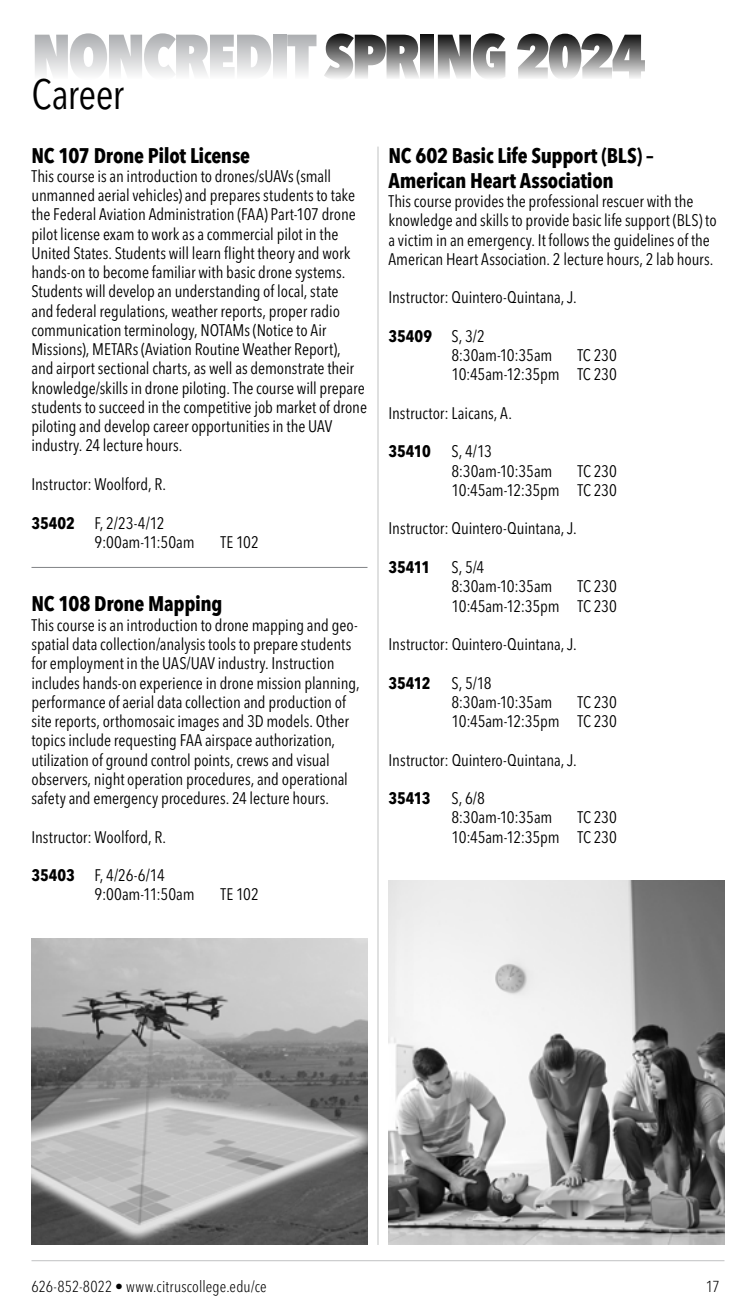
<style>
.page{position:relative;width:756px;height:1308px;background:#fff}
.page>*{position:absolute;margin:0;border:0;box-sizing:border-box;transform-origin:0 0}
.t1{font:800 condensed 63px "Avenir Next LT Pro";letter-spacing:-.045em;color:#000}
.t2{font:condensed 42px "Avenir Next LT Pro";letter-spacing:-.015em;color:#000}
.t3{font:700 condensed 21px/25.2px "Avenir Next LT Pro";letter-spacing:-.015em;color:#000}
.t4{font:condensed 16.62px/19.2px "Avenir Next LT Pro";letter-spacing:-.005em;color:#000}
.t5{font:700 condensed 16.62px "Avenir Next LT Pro";letter-spacing:-.02em;color:#000}
.t6{font:300 condensed 15.75px "Avenir Next LT Pro";letter-spacing:.01em;color:#000}
.s1{color:#a7a9ac}
.s2{font-weight:700}
</style>
<div class="page">
<hr style="left:32px;top:1260px;width:692px;height:1px;background:#808285">
<hr style="left:32px;top:567px;width:336px;height:1px;background:#808285">
<hr style="left:378px;top:147px;width:1px;height:1097px;background:#808285">
<img style="left:32px;top:938px;width:336px;height:306px">
<img style="left:388px;top:880px;width:336px;height:364px">
<h1 class="t1" style="left:32px;top:18px;width:617px"><span class="s1">NONCREDIT</span> SPRING 2024</h1>
<h2 class="t2" style="left:32px;top:69px;width:94px">Career</h2>
<p class="t3" style="left:32px;top:142px;width:220px">NC 107 Drone Pilot License</p>
<p class="t4" style="left:32px;top:166px;width:337px">This course is an introduction to drones/sUAVs (small unmanned aerial vehicles) and prepares students to take the Federal Aviation Administration (FAA) Part-107 drone pilot license exam to work as a commercial pilot in the United States. Students will learn flight theory and work hands-on to become familiar with basic drone systems.<br>Students will develop an understanding of local, state<br>and federal regulations, weather reports, proper radio communication terminology, NOTAMs (Notice to Air Missions), METARs (Aviation Routine Weather Report),<br>and airport sectional charts, as well as demonstrate their knowledge/skills in drone piloting. The course will prepare students to succeed in the competitive job market of drone piloting and develop career opportunities in the UAV industry. 24 lecture hours.</p>
<p class="t4" style="left:32px;top:474px;width:136px">Instructor: Woolford, R.</p>
<p class="t4" style="left:94px;top:513px;width:102px;text-indent:-63px"><span class="s2">35402</span> F, 2/23-4/12<br>9:00am-11:50am</p>
<p class="t4" style="left:220px;top:532px;width:40px">TE 102</p>
<p class="t3" style="left:32px;top:591px;width:193px">NC 108 Drone Mapping</p>
<p class="t4" style="left:32px;top:615px;width:330px">This course is an introduction to drone mapping and geo&shy;spatial data collection/analysis tools to prepare students for employment in the UAS/UAV industry. Instruction includes hands-on experience in drone mission planning, performance of aerial data collection and production of site reports, orthomosaic images and 3D models. Other topics include requesting FAA airspace authorization, utilization of ground control points, crews and visual observers, night operation procedures, and operational safety and emergency procedures. 24 lecture hours.</p>
<p class="t4" style="left:32px;top:827px;width:136px">Instructor: Woolford, R.</p>
<p class="t4" style="left:94px;top:865px;width:102px;text-indent:-63px"><span class="s2">35403</span> F, 4/26-6/14<br>9:00am-11:50am</p>
<p class="t4" style="left:220px;top:884px;width:40px">TE 102</p>
<p class="t3" style="left:388px;top:142px;width:267px">NC 602 Basic Life Support (BLS) –<br>American Heart Association</p>
<p class="t4" style="left:388px;top:191px;width:330px">This course provides the professional rescuer with the knowledge and skills to provide basic life support (BLS) to a victim in an emergency. It follows the guidelines of the American Heart Association. 2 lecture hours, 2 lab hours.</p>
<p class="t4" style="left:388px;top:288px;width:190px">Instructor: Quintero-Quintana, J.</p>
<p class="t4" style="left:451px;top:326px;width:102px;text-indent:-63px"><span class="s2">35409</span> S, 3/2<br>8:30am-10:35am</p>
<p class="t4" style="left:451px;top:345px;width:167px;text-align:right">TC 230<br>10:45am-12:35pm TC 230</p>
<p class="t4" style="left:388px;top:403px;width:125px">Instructor: Laicans, A.</p>
<p class="t4" style="left:452px;top:442px;width:102px;text-indent:-63px"><span class="s2">35410</span> S, 4/13<br>8:30am-10:35am</p>
<p class="t4" style="left:452px;top:461px;width:167px;text-align:right">TC 230<br>10:45am-12:35pm TC 230</p>
<p class="t4" style="left:389px;top:519px;width:190px">Instructor: Quintero-Quintana, J.</p>
<p class="t5" style="left:389px;top:557px;width:43px">35411</p>
<p class="t4" style="left:452px;top:557px;width:102px">S, 5/4<br>8:30am-10:35am</p>
<p class="t4" style="left:452px;top:576px;width:167px;text-align:right">TC 230<br>10:45am-12:35pm TC 230</p>
<p class="t4" style="left:389px;top:634px;width:190px">Instructor: Quintero-Quintana, J.</p>
<p class="t5" style="left:389px;top:672px;width:44px">35412</p>
<p class="t4" style="left:452px;top:673px;width:102px">S, 5/18<br>8:30am-10:35am</p>
<p class="t4" style="left:452px;top:692px;width:167px;text-align:right">TC 230<br>10:45am-12:35pm TC 230</p>
<p class="t4" style="left:389px;top:750px;width:190px">Instructor: Quintero-Quintana, J.</p>
<p class="t5" style="left:389px;top:788px;width:44px">35413</p>
<p class="t4" style="left:452px;top:788px;width:102px">S, 6/8<br>8:30am-10:35am</p>
<p class="t4" style="left:452px;top:807px;width:167px;text-align:right">TC 230<br>10:45am-12:35pm TC 230</p>
<p class="t6" style="left:32px;top:1277px;width:237px">626-852-8022 • www.citruscollege.edu/ce</p>
<p class="t6" style="left:706px;top:1276px;width:15px">17</p>
</div>
